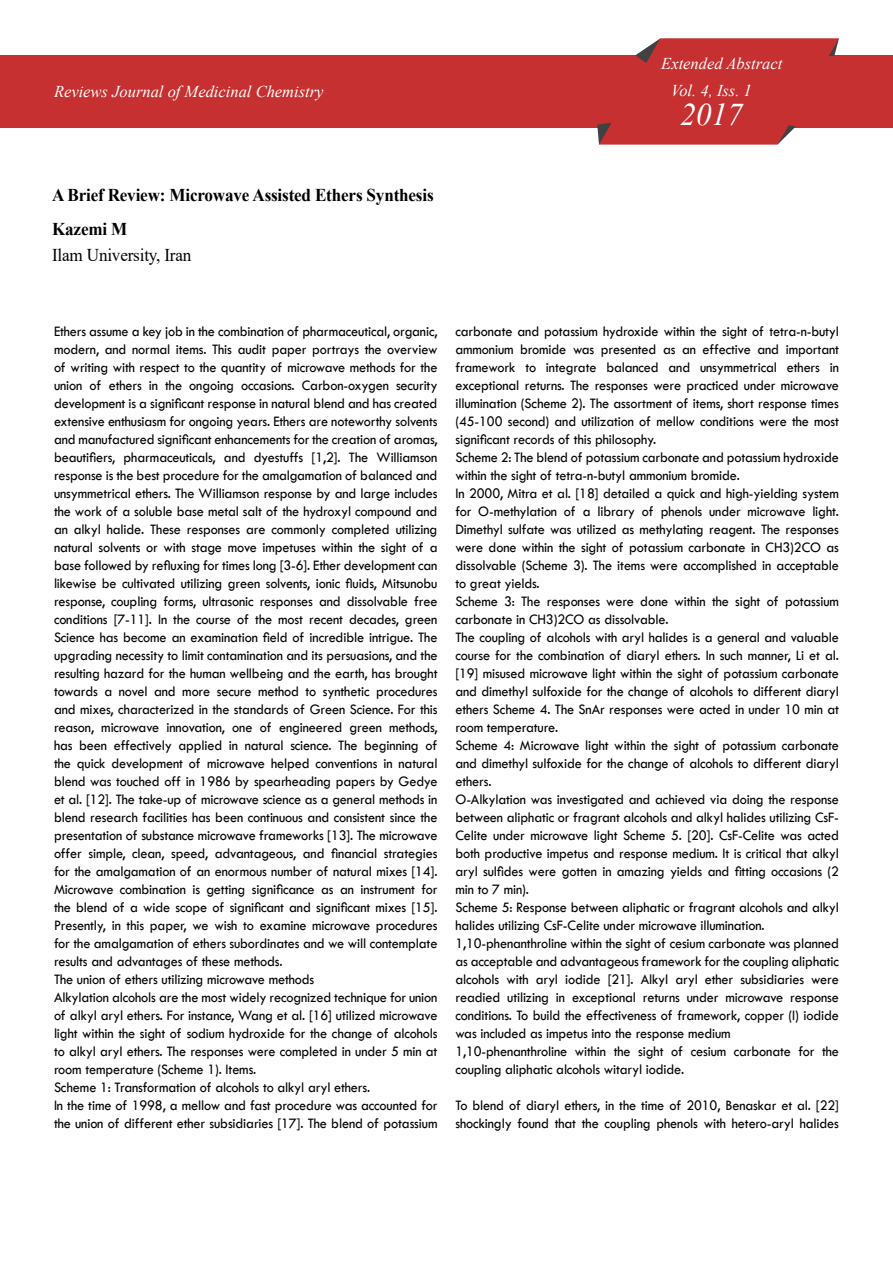
<style>
.page{position:relative;width:893px;height:1263px;background:#fff}
.page>*{position:absolute;margin:0;border:0;box-sizing:border-box;transform-origin:0 0}
.t1{font:italic 31.5px "Times New Roman";color:#fff}
.t2{font:700 18px/34.3px "Times New Roman";letter-spacing:-.01em;color:#000;scale:.95 1}
.t3{font:18px "Times New Roman";letter-spacing:-.01em;color:#000;scale:.95 1}
.t4{font:italic 16.5px/26.8px "Times New Roman";color:#fff}
.t5{font:15px/18px "Tw Cen";letter-spacing:-.01em;color:#000;scale:.95 1}
</style>
<div class="page">
<div style="left:0;top:55px;width:893px;height:73px;background:#c73030"></div>
<svg style="left:597px;top:38px;width:242px;height:107px"></svg>
<p class="t4" style="left:54px;top:78px;width:271px">Reviews Journal of Medicinal Chemistry</p>
<p class="t2" style="left:52px;top:177px;width:403px">A Brief Review: Microwave Assisted Ethers Synthesis<br>Kazemi M</p>
<p class="t3" style="left:52px;top:242px;width:148px">Ilam University, Iran</p>
<p class="t4" style="left:671px;top:50px;width:113px;text-indent:-10px">Extended Abstract<br>Vol. 4, Iss. 1</p>
<h1 class="t1" style="left:680px;top:93px;width:64px">2017</h1>
<p class="t5" style="left:54px;top:322px;width:405px">Ethers assume a key job in the combination of pharmaceutical, organic, modern, and normal items. This audit paper portrays the overview of writing with respect to the quantity of microwave methods for the union of ethers in the ongoing occasions. Carbon-oxygen security development is a significant response in natural blend and has created extensive enthusiasm for ongoing years. Ethers are noteworthy solvents and manufactured significant enhancements for the creation of aromas, beautifiers, pharmaceuticals, and dyestuffs [1,2]. The Williamson response is the best procedure for the amalgamation of balanced and unsymmetrical ethers. The Williamson response by and large includes the work of a soluble base metal salt of the hydroxyl compound and an alkyl halide. These responses are commonly completed utilizing natural solvents or with stage move impetuses within the sight of a base followed by refluxing for times long [3-6]. Ether development can likewise be cultivated utilizing green solvents, ionic fluids, Mitsunobu response, coupling forms, ultrasonic responses and dissolvable free conditions [7-11]. In the course of the most recent decades, green Science has become an examination field of incredible intrigue. The upgrading necessity to limit contamination and its persuasions, and the resulting hazard for the human wellbeing and the earth, has brought towards a novel and more secure method to synthetic procedures and mixes, characterized in the standards of Green Science. For this reason, microwave innovation, one of engineered green methods, has been effectively applied in natural science. The beginning of the quick development of microwave helped conventions in natural blend was touched off in 1986 by spearheading papers by Gedye et al. [12]. The take-up of microwave science as a general methods in blend research facilities has been continuous and consistent since the presentation of substance microwave frameworks [13]. The microwave offer simple, clean, speed, advantageous, and financial strategies for the amalgamation of an enormous number of natural mixes [14].<br>Microwave combination is getting significance as an instrument for the blend of a wide scope of significant and significant mixes [15].<br>Presently, in this paper, we wish to examine microwave procedures for the amalgamation of ethers subordinates and we will contemplate results and advantages of these methods.<br>The union of ethers utilizing microwave methods<br>Alkylation alcohols are the most widely recognized technique for union of alkyl aryl ethers. For instance, Wang et al. [16] utilized microwave light within the sight of sodium hydroxide for the change of alcohols to alkyl aryl ethers. The responses were completed in under 5 min at room temperature (Scheme 1). Items.<br>Scheme 1: Transformation of alcohols to alkyl aryl ethers.<br>In the time of 1998, a mellow and fast procedure was accounted for the union of different ether subsidiaries [17]. The blend of potassium</p>
<p class="t5" style="left:455px;top:322px;width:405px">carbonate and potassium hydroxide within the sight of tetra-n-butyl ammonium bromide was presented as an effective and important framework to integrate balanced and unsymmetrical ethers in exceptional returns. The responses were practiced under microwave illumination (Scheme 2). The assortment of items, short response times (45-100 second) and utilization of mellow conditions were the most significant records of this philosophy.<br>Scheme 2: The blend of potassium carbonate and potassium hydroxide within the sight of tetra-n-butyl ammonium bromide.<br>In 2000, Mitra et al. [18] detailed a quick and high-yielding system for O-methylation of a library of phenols under microwave light.<br>Dimethyl sulfate was utilized as methylating reagent. The responses were done within the sight of potassium carbonate in CH3)2CO as dissolvable (Scheme 3). The items were accomplished in acceptable to great yields.<br>Scheme 3: The responses were done within the sight of potassium carbonate in CH3)2CO as dissolvable.<br>The coupling of alcohols with aryl halides is a general and valuable course for the combination of diaryl ethers. In such manner, Li et al. [19] misused microwave light within the sight of potassium carbonate and dimethyl sulfoxide for the change of alcohols to different diaryl ethers Scheme 4. The SnAr responses were acted in under 10 min at room temperature.<br>Scheme 4: Microwave light within the sight of potassium carbonate and dimethyl sulfoxide for the change of alcohols to different diaryl ethers.<br>O-Alkylation was investigated and achieved via doing the response between aliphatic or fragrant alcohols and alkyl halides utilizing CsF-Celite under microwave light Scheme 5. [20]. CsF-Celite was acted both productive impetus and response medium. It is critical that alkyl aryl sulfides were gotten in amazing yields and fitting occasions (2 min to 7 min).<br>Scheme 5: Response between aliphatic or fragrant alcohols and alkyl halides utilizing CsF-Celite under microwave illumination.<br>1,10-phenanthroline within the sight of cesium carbonate was planned as acceptable and advantageous framework for the coupling aliphatic alcohols with aryl iodide [21]. Alkyl aryl ether subsidiaries were readied utilizing in exceptional returns under microwave response conditions. To build the effectiveness of framework, copper (I) iodide was included as impetus into the response medium 1,10-phenanthroline within the sight of cesium carbonate for the coupling aliphatic alcohols witaryl iodide.</p>
<p class="t5" style="left:455px;top:1096px;width:405px">To blend of diaryl ethers, in the time of 2010, Benaskar et al. [22] shockingly found that the coupling phenols with hetero-aryl halides</p>
</div>
